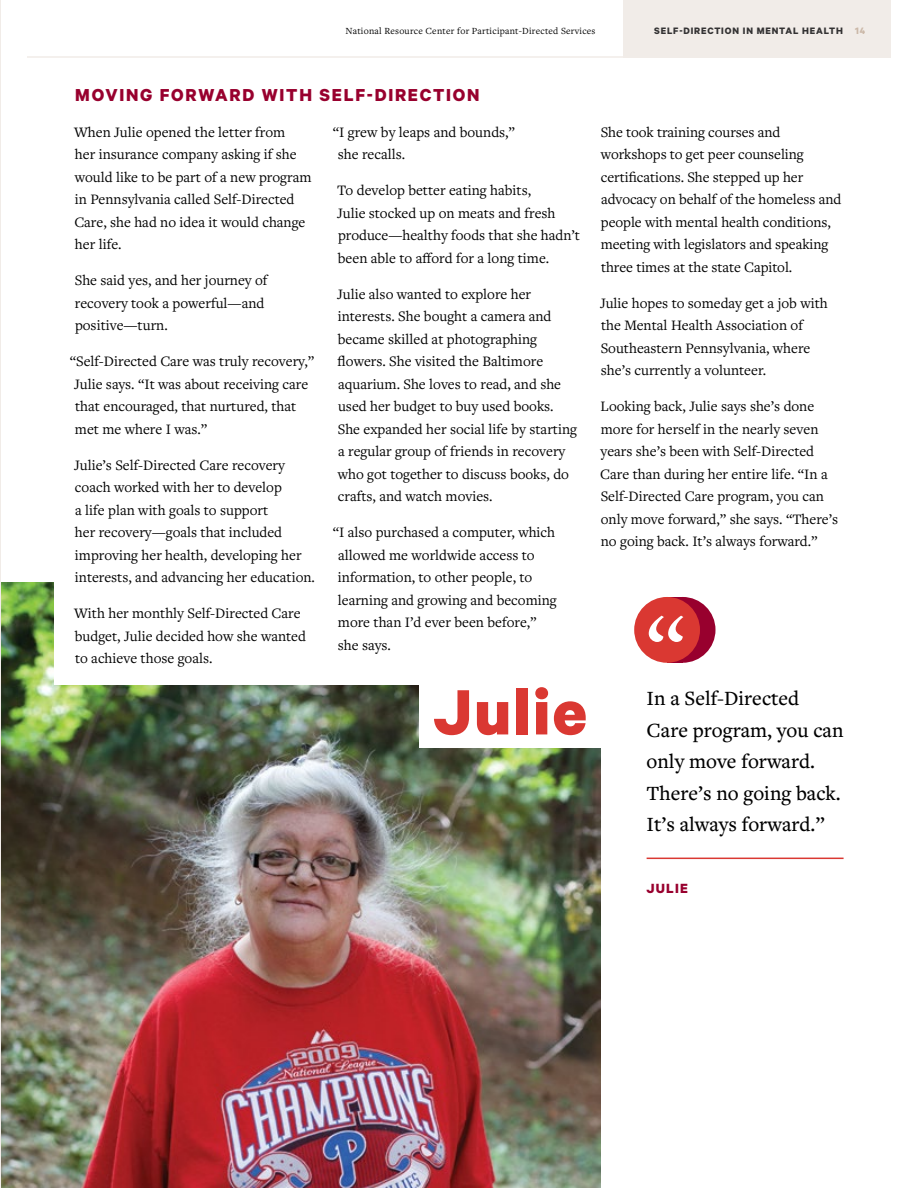
<style>
.page{position:relative;width:918px;height:1188px;background:#fff}
.page>*{position:absolute;margin:0;border:0;box-sizing:border-box;transform-origin:0 0}
.t1{font:500 90px "Freight Text Pro";color:#fff}
.t2{font:700 72px "Calibre";letter-spacing:.03em;color:#da3832}
.t3{font:500 21px/31.5px "Freight Text Pro";color:#000}
.t4{font:700 19.5px "Calibre";letter-spacing:.09em;color:#98002e}
.t5{font:15px/22.5px "Freight Text Pro";color:#000}
.t6{font:700 15px "Calibre";letter-spacing:.08em;color:#98002e}
.t7{font:700 10.5px "Calibre";letter-spacing:.08em;color:#333233}
.t8{font:9.75px "Freight Text Pro";letter-spacing:.025em;color:#000}
.s1{color:#cbb8a8}
</style>
<div class="page">
<div style="left:624px;top:0;width:267px;height:58px;background:#f1ece8"></div>
<hr style="left:27px;top:56px;width:733px;height:2px;background:#f1ece8">
<img style="left:1px;top:582px;width:599px;height:606px">
<hr style="left:0;top:0;width:1px;height:1188px;background:#f1ece8">
<div style="left:55px;top:71px;width:591px;height:613px;background:#fff"></div>
<div style="left:419px;top:674px;width:184px;height:74px;background:#fff"></div>
<hr style="left:647px;top:858px;width:197px;height:1px;background:#da3832">
<div style="left:650px;top:597px;width:66px;height:66px;background:#98002e;border-radius:50%"></div>
<div style="left:667px;top:597px;width:16px;height:66px;background:#98002e"></div>
<div style="left:634px;top:597px;width:66px;height:66px;background:#da3832;border-radius:50%"></div>
<p class="t8" style="left:345px;top:24px;width:252px">National Resource Center for Participant-Directed Services</p>
<p class="t7" style="left:654px;top:24px;width:213px">SELF-DIRECTION IN MENTAL HEALTH <span class="s1">14</span></p>
<h3 class="t4" style="left:75px;top:83px;width:406px">MOVING FORWARD WITH SELF-DIRECTION</h3>
<p class="t5" style="left:74px;top:120px;width:239px">When Julie opened the letter from<br>her insurance company asking if she would like to be part of a new program in Pennsylvania called Self-Directed<br>Care, she had no idea it would change her life.</p>
<p class="t5" style="left:75px;top:269px;width:194px">She said yes, and her journey of recovery took a powerful—and positive—turn.</p>
<p class="t5" style="left:70px;top:350px;width:246px">“Self-Directed Care was truly recovery,” Julie says. “It was about receiving care that encouraged, that nurtured, that met me where I was.”</p>
<p class="t5" style="left:74px;top:453px;width:242px">Julie’s Self-Directed Care recovery coach worked with her to develop<br>a life plan with goals to support<br>her recovery—goals that included improving her health, developing her interests, and advancing her education.</p>
<p class="t5" style="left:74px;top:602px;width:233px">With her monthly Self-Directed Care budget, Julie decided how she wanted to achieve those goals.</p>
<p class="t5" style="left:338px;top:120px;width:179px;text-indent:-5px">“I grew by leaps and bounds,” she recalls.</p>
<p class="t5" style="left:337px;top:179px;width:244px">To develop better eating habits,<br>Julie stocked up on meats and fresh produce—healthy foods that she hadn’t been able to afford for a long time.</p>
<p class="t5" style="left:337px;top:282px;width:241px">Julie also wanted to explore her interests. She bought a camera and became skilled at photographing flowers. She visited the Baltimore aquarium. She loves to read, and she used her budget to buy used books.<br>She expanded her social life by starting a regular group of friends in recovery who got together to discuss books, do crafts, and watch movies.</p>
<p class="t5" style="left:338px;top:521px;width:220px;text-indent:-5px">“I also purchased a computer, which allowed me worldwide access to information, to other people, to learning and growing and becoming more than I’d ever been before,” she says.</p>
<p class="t5" style="left:601px;top:120px;width:242px">She took training courses and workshops to get peer counseling certifications. She stepped up her advocacy on behalf of the homeless and people with mental health conditions, meeting with legislators and speaking three times at the state Capitol.</p>
<p class="t5" style="left:600px;top:291px;width:229px">Julie hopes to someday get a job with the Mental Health Association of Southeastern Pennsylvania, where she’s currently a volunteer.</p>
<p class="t5" style="left:600px;top:395px;width:239px">Looking back, Julie says she’s done more for herself in the nearly seven years she’s been with Self-Directed Care than during her entire life. “In a Self-Directed Care program, you can only move forward,” she says. “There’s no going back. It’s always forward.”</p>
<h1 class="t1" style="left:646px;top:587px;width:41px">“</h1>
<h2 class="t2" style="left:433px;top:668px;width:156px">Julie</h2>
<h3 class="t3" style="left:647px;top:682px;width:198px">In a Self-Directed<br>Care program, you can only move forward.<br>There’s no going back.<br>It’s always forward.”</h3>
<p class="t6" style="left:647px;top:879px;width:43px">JULIE</p>
</div>
